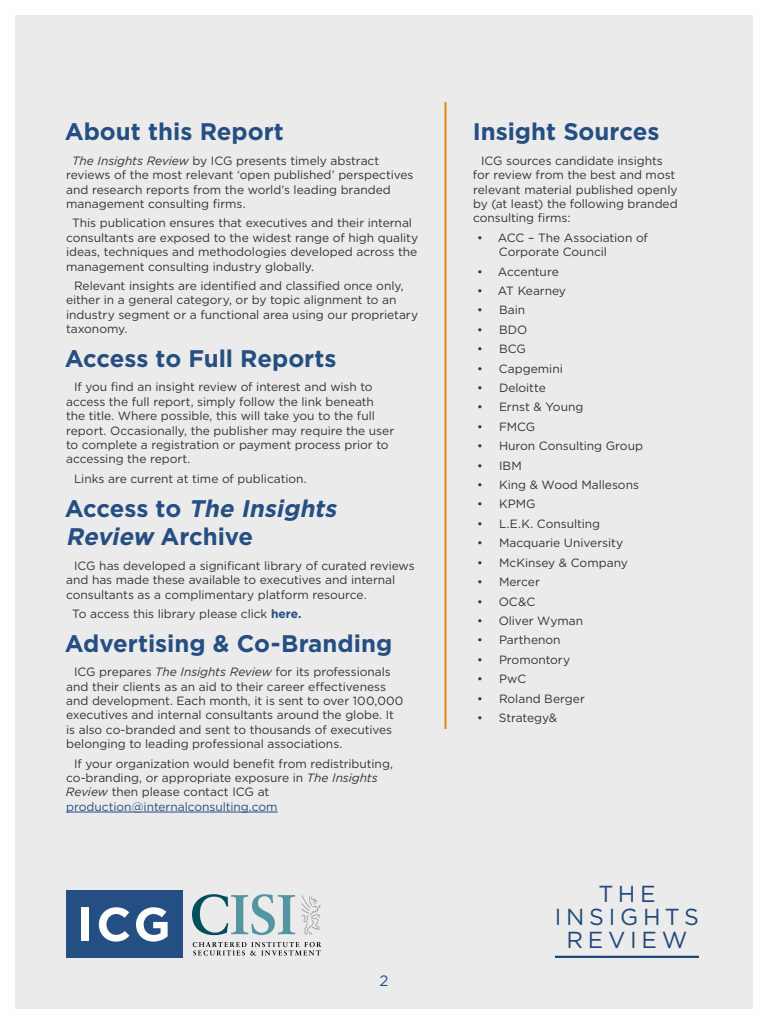
<style>
.page{position:relative;width:768px;height:1024px;background:#fff}
.page>*{position:absolute;margin:0;border:0;box-sizing:border-box;transform-origin:0 0}
.t1{font:700 24px "Gotham";color:#254e83}
.t2{font:italic 700 24px/28.8px "Gotham";color:#254e83}
.t3{font:23.2px/23.2px "Gotham";letter-spacing:.2em;color:#254e83;text-align:center}
.t4{font:15px "Gotham";color:#254e83}
.t5{font:12px/14.4px "Gotham";letter-spacing:-.005em;color:#333}
.s1{font-style:italic}
.s2{font-style:normal}
.s3{font-weight:700;color:#254e83}
.s4{color:#254e83}
</style>
<div class="page">
<div style="left:15px;top:15px;width:738px;height:994px;background:#ebebeb"></div>
<hr style="left:555px;top:956px;width:144px;height:2px;background:#254e83">
<hr style="left:66px;top:812px;width:212px;height:1px;background:#254e83">
<hr style="left:444px;top:102px;width:2px;height:627px;background:#e7870c">
<div style="left:66px;top:891px;width:117px;height:67px;background:#254e83"></div>
<div style="left:81px;top:908px;width:8px;height:33px;background:#fff"></div>
<svg style="left:99px;top:907px;width:30px;height:35px"></svg>
<svg style="left:136px;top:907px;width:32px;height:35px"></svg>
<svg style="left:192px;top:894px;width:103px;height:41px"></svg>
<svg style="left:302px;top:895px;width:20px;height:40px"></svg>
<svg style="left:193px;top:942px;width:128px;height:14px"></svg>
<h1 class="t1" style="left:65px;top:118px;width:221px">About this Report</h1>
<p class="t5" style="left:66px;top:153px;width:349px;text-indent:6px"><span class="s1">The Insights Review</span> by ICG presents timely abstract reviews of the most relevant ‘open published’ perspectives and research reports from the world’s leading branded management consulting firms.</p>
<p class="t5" style="left:66px;top:216px;width:353px;text-indent:6px">This publication ensures that executives and their internal consultants are exposed to the widest range of high quality ideas, techniques and methodologies developed across the management consulting industry globally.</p>
<p class="t5" style="left:66px;top:278px;width:354px;text-indent:8px">Relevant insights are identified and classified once only, either in a general category, or by topic alignment to an industry segment or a functional area using our proprietary taxonomy.</p>
<h1 class="t1" style="left:65px;top:345px;width:273px">Access to Full Reports</h1>
<p class="t5" style="left:66px;top:380px;width:330px;text-indent:8px">If you find an insight review of interest and wish to access the full report, simply follow the link beneath the title. Where possible, this will take you to the full report. Occasionally, the publisher may require the user to complete a registration or payment process prior to accessing the report.</p>
<p class="t5" style="left:74px;top:471px;width:234px">Links are current at time of publication.</p>
<h1 class="t2" style="left:65px;top:493px;width:278px"><span class="s2">Ac c e s s t o</span> The Insights<br>Review <span class="s2">Archive</span></h1>
<p class="t5" style="left:66px;top:558px;width:350px;text-indent:8px">ICG has developed a significant library of curated reviews and has made these available to executives and internal consultants as a complimentary platform resource.</p>
<p class="t5" style="left:72px;top:606px;width:231px">To access this library please click <span class="s3">here.</span></p>
<h1 class="t1" style="left:65px;top:629px;width:329px">Advertising &amp; Co-Branding</h1>
<p class="t5" style="left:66px;top:665px;width:339px;text-indent:8px">ICG prepares <span class="s1">The Insights Review</span> for its professionals and their clients as an aid to their career effectiveness and development. Each month, it is sent to over 100,000 executives and internal consultants around the globe. It is also co-branded and sent to thousands of executives belonging to leading professional associations.</p>
<p class="t5" style="left:66px;top:756px;width:329px;text-indent:8px">If your organization would benefit from redistributing, co-branding, or appropriate exposure in <span class="s1">The Insights Review</span> then please contact ICG at <span class="s4">production@internalconsulting.com</span></p>
<p class="t4" style="left:380px;top:971px;width:10px">2</p>
<h1 class="t1" style="left:473px;top:118px;width:188px">Insight Sources</h1>
<p class="t5" style="left:473px;top:153px;width:206px;text-indent:8px">ICG sources candidate insights for review from the best and most relevant material published openly by (at least) the following branded consulting firms:</p>
<p class="t5" style="left:499px;top:230px;width:151px;text-indent:-22px">• ACC – The Association of<br>Corporate Council</p>
<p class="t5" style="left:477px;top:264px;width:83px">• Accenture</p>
<p class="t5" style="left:477px;top:283px;width:90px">• AT Kearney</p>
<p class="t5" style="left:477px;top:303px;width:49px">• Bain</p>
<p class="t5" style="left:477px;top:322px;width:52px">• BDO</p>
<p class="t5" style="left:477px;top:342px;width:50px">• BCG</p>
<p class="t5" style="left:477px;top:361px;width:87px">• Capgemini</p>
<p class="t5" style="left:477px;top:380px;width:70px">• Deloitte</p>
<p class="t5" style="left:477px;top:400px;width:108px">• Ernst &amp; Young</p>
<p class="t5" style="left:477px;top:419px;width:60px">• FMCG</p>
<p class="t5" style="left:477px;top:439px;width:167px">• Huron Consulting Group</p>
<p class="t5" style="left:477px;top:458px;width:46px">• IBM</p>
<p class="t5" style="left:477px;top:477px;width:163px">• King &amp; Wood Mallesons</p>
<p class="t5" style="left:477px;top:497px;width:60px">• KPMG</p>
<p class="t5" style="left:477px;top:516px;width:124px">• L.E.K. Consulting</p>
<p class="t5" style="left:477px;top:536px;width:147px">• Macquarie University</p>
<p class="t5" style="left:477px;top:555px;width:152px">• McKinsey &amp; Company</p>
<p class="t5" style="left:477px;top:574px;width:64px">• Mercer</p>
<p class="t5" style="left:477px;top:594px;width:59px">• OC&amp;C</p>
<p class="t5" style="left:477px;top:613px;width:107px">• Oliver Wyman</p>
<p class="t5" style="left:477px;top:633px;width:85px">• Parthenon</p>
<p class="t5" style="left:477px;top:652px;width:94px">• Promontory</p>
<p class="t5" style="left:477px;top:671px;width:51px">• PwC</p>
<p class="t5" style="left:477px;top:691px;width:109px">• Roland Berger</p>
<p class="t5" style="left:477px;top:710px;width:81px">• Strategy&amp;</p>
<h2 class="t3" style="left:555px;top:882px;width:146px">THE<br>INSIGHTS<br>REVIEW</h2>
</div>
